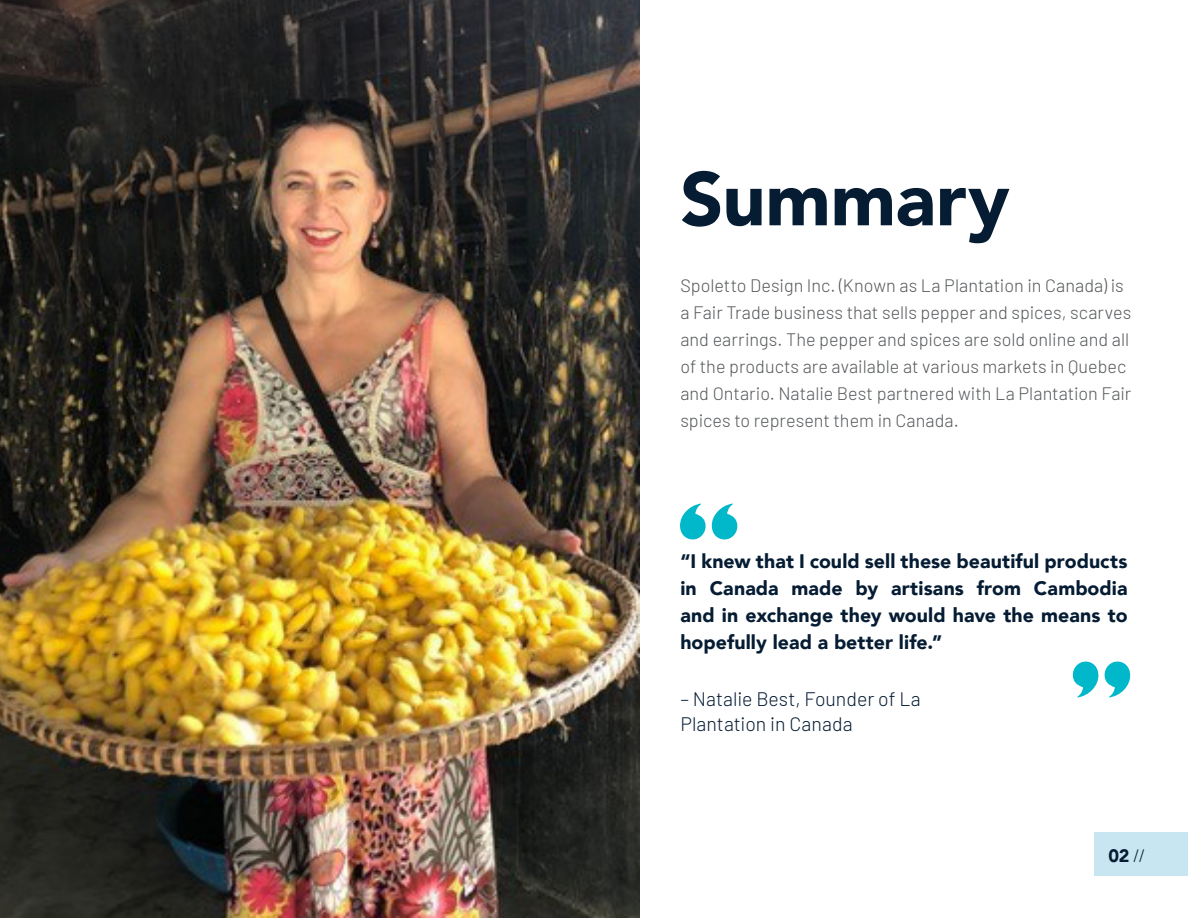
<style>
.page{position:relative;width:1188px;height:918px;background:#fff}
.page>*{position:absolute;margin:0;border:0;box-sizing:border-box;transform-origin:0 0}
.t1{font:900 75px "Avenir";color:#051c33}
.t2{font:900 19.5px/27px "Avenir";letter-spacing:.005em;color:#051c33;text-align:justify}
.t3{font:300 19.5px/25.5px "Barlow";color:#051c33}
.t4{font:300 18px/27px "Barlow";color:#54575a}
.t5{font:900 18px "Avenir";color:#051c33}
.s1{font-family:"Barlow";font-weight:300}
</style>
<div class="page">
<div style="left:1094px;top:833px;width:94px;height:43px;background:#c8e6f1"></div>
<img style="left:0;top:0;width:639px;height:918px">
<svg style="left:680px;top:504px;width:26px;height:35px"></svg>
<svg style="left:712px;top:504px;width:25px;height:35px"></svg>
<svg style="left:1105px;top:662px;width:25px;height:35px"></svg>
<svg style="left:1073px;top:662px;width:25px;height:35px"></svg>
<h1 class="t1" style="left:680px;top:135px;width:331px">Summary</h1>
<p class="t4" style="left:680px;top:271px;width:452px">Spoletto Design Inc. (Known as La Plantation in Canada) is a Fair Trade business that sells pepper and spices, scarves and earrings. The pepper and spices are sold online and all of the products are available at various markets in Quebec and Ontario. Natalie Best partnered with La Plantation Fair spices to represent them in Canada.</p>
<p class="t2" style="left:680px;top:547px;width:449px">“I knew that I could sell these beautiful products in Canada made by artisans from Cambodia and in exchange they would have the means to hopefully lead a better life.”</p>
<p class="t3" style="left:680px;top:684px;width:242px">– Natalie Best, Founder of La<br>Plantation in Canada</p>
<p class="t5" style="left:1108px;top:840px;width:39px">02 <span class="s1">//</span></p>
</div>
